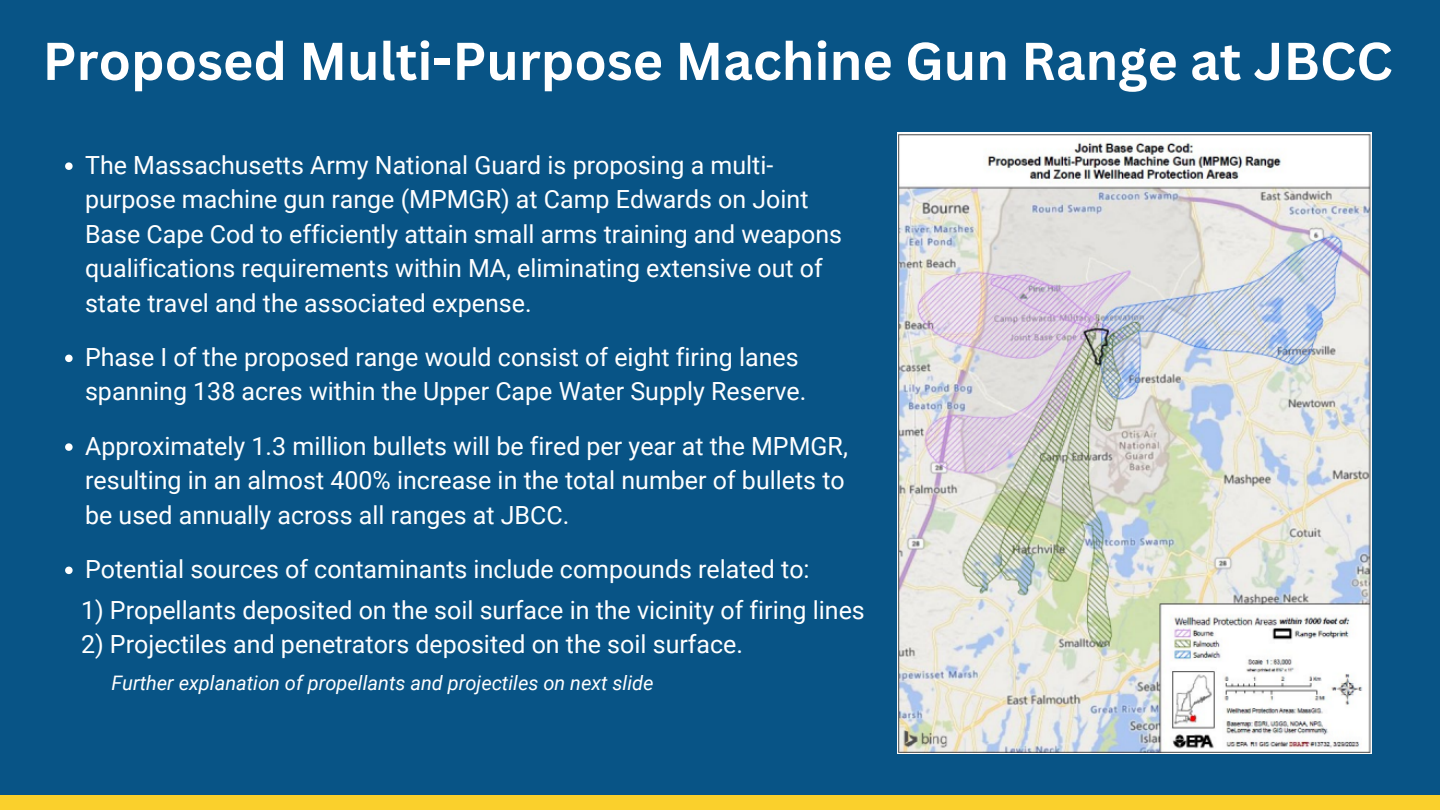
<style>
.page{position:relative;width:1440px;height:810px;background:#085486}
.page>*{position:absolute;margin:0;border:0;box-sizing:border-box;transform-origin:0 0}
.t1{font:700 52px "Canva Sans";color:#fff}
.t2{font:25px/34.5px "Roboto";color:#fff}
.t3{font:italic 20px "Roboto";color:#fff}
</style>
<div class="page">
<div style="left:0;top:795px;width:1440px;height:15px;background:#fad02c"></div>
<img style="left:897px;top:133px;width:474px;height:621px">
<svg style="left:65px;top:162px;width:8px;height:8px"></svg>
<svg style="left:65px;top:355px;width:8px;height:7px"></svg>
<svg style="left:65px;top:443px;width:8px;height:8px"></svg>
<svg style="left:65px;top:567px;width:8px;height:7px"></svg>
<p class="t1" style="left:43px;top:24px;width:1352px">Proposed Multi-Purpose Machine Gun Range at JBCC</p>
<p class="t2" style="left:85px;top:148px;width:759px">The Massachusetts Army National Guard is proposing a multi&shy;purpose machine gun range (MPMGR) at Camp Edwards on Joint Base Cape Cod to efficiently attain small arms training and weapons qualifications requirements within MA, eliminating extensive out of state travel and the associated expense.</p>
<p class="t2" style="left:85px;top:340px;width:723px">Phase I of the proposed range would consist of eight firing lanes spanning 138 acres within the Upper Cape Water Supply Reserve.</p>
<p class="t2" style="left:85px;top:429px;width:764px">Approximately 1.3 million bullets will be fired per year at the MPMGR, resulting in an almost 400% increase in the total number of bullets to be used annually across all ranges at JBCC.</p>
<p class="t2" style="left:85px;top:552px;width:726px">Potential sources of contaminants include compounds related to:</p>
<p class="t2" style="left:81px;top:593px;width:785px">1) Propellants deposited on the soil surface in the vicinity of firing lines</p>
<p class="t2" style="left:81px;top:627px;width:664px">2) Projectiles and penetrators deposited on the soil surface.</p>
<p class="t3" style="left:111px;top:671px;width:544px">Further explanation of propellants and projectiles on next slide</p>
</div>
